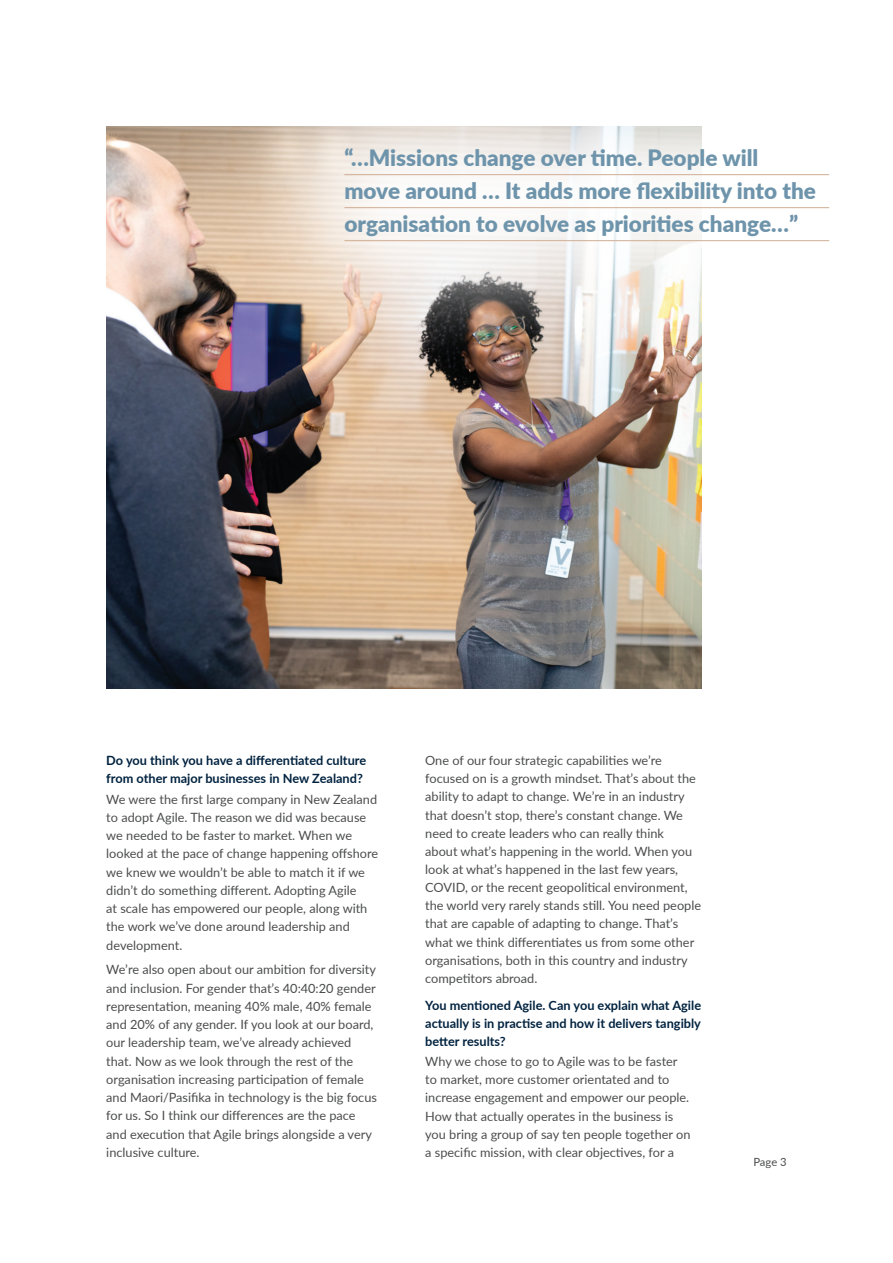
<style>
.page{position:relative;width:893px;height:1263px;background:#fff}
.page>*{position:absolute;margin:0;border:0;box-sizing:border-box;transform-origin:0 0}
.t1{font:900 22.5px/33px "Lato";color:#6e94ab}
.t2{font:12.75px/18.3px "Lato";color:#4b4c4d}
.t3{font:700 12.75px/18.1px "Lato";color:#00223f}
.t4{font:11.25px "Lato";color:#4b4c4d}
</style>
<div class="page">
<img style="left:106px;top:126px;width:596px;height:562px">
<svg style="left:224px;top:126px;width:606px;height:237px"></svg>
<hr style="left:344px;top:174px;width:485px;height:1px;background:#d1ae94">
<hr style="left:344px;top:207px;width:485px;height:1px;background:#d1ae94">
<hr style="left:344px;top:240px;width:485px;height:1px;background:#d1ae94">
<h1 class="t1" style="left:344px;top:140px;width:473px">“…Missions change over time. People will move around … It adds more flexibility into the organisation to evolve as priorities change…”</h1>
<p class="t3" style="left:106px;top:751px;width:261px">Do you think you have a differentiated culture from other major businesses in New Zealand?</p>
<p class="t2" style="left:106px;top:789px;width:273px">We were the first large company in New Zealand to adopt Agile. The reason we did was because we needed to be faster to market. When we looked at the pace of change happening offshore we knew we wouldn’t be able to match it if we didn’t do something different. Adopting Agile<br>at scale has empowered our people, along with the work we’ve done around leadership and development.</p>
<p class="t2" style="left:106px;top:960px;width:272px">We’re also open about our ambition for diversity and inclusion. For gender that’s 40:40:20 gender representation, meaning 40% male, 40% female and 20% of any gender. If you look at our board, our leadership team, we’ve already achieved that. Now as we look through the rest of the organisation increasing participation of female and Maori/Pasifika in technology is the big focus for us. So I think our differences are the pace and execution that Agile brings alongside a very inclusive culture.</p>
<p class="t2" style="left:425px;top:751px;width:277px">One of our four strategic capabilities we’re focused on is a growth mindset. That’s about the ability to adapt to change. We’re in an industry that doesn’t stop, there’s constant change. We need to create leaders who can really think<br>about what’s happening in the world. When you look at what’s happened in the last few years, COVID, or the recent geopolitical environment, the world very rarely stands still. You need people that are capable of adapting to change. That’s what we think differentiates us from some other organisations, both in this country and industry competitors abroad.</p>
<p class="t3" style="left:425px;top:995px;width:277px;text-align:justify">You mentioned Agile. Can you explain what Agile actually is in practise and how it delivers tangibly better results?</p>
<p class="t2" style="left:425px;top:1052px;width:267px">Why we chose to go to Agile was to be faster to market, more customer orientated and to increase engagement and empower our people.<br>How that actually operates in the business is you bring a group of say ten people together on a specific mission, with clear objectives, for a</p>
<p class="t4" style="left:753px;top:1153px;width:35px">Page 3</p>
</div>
